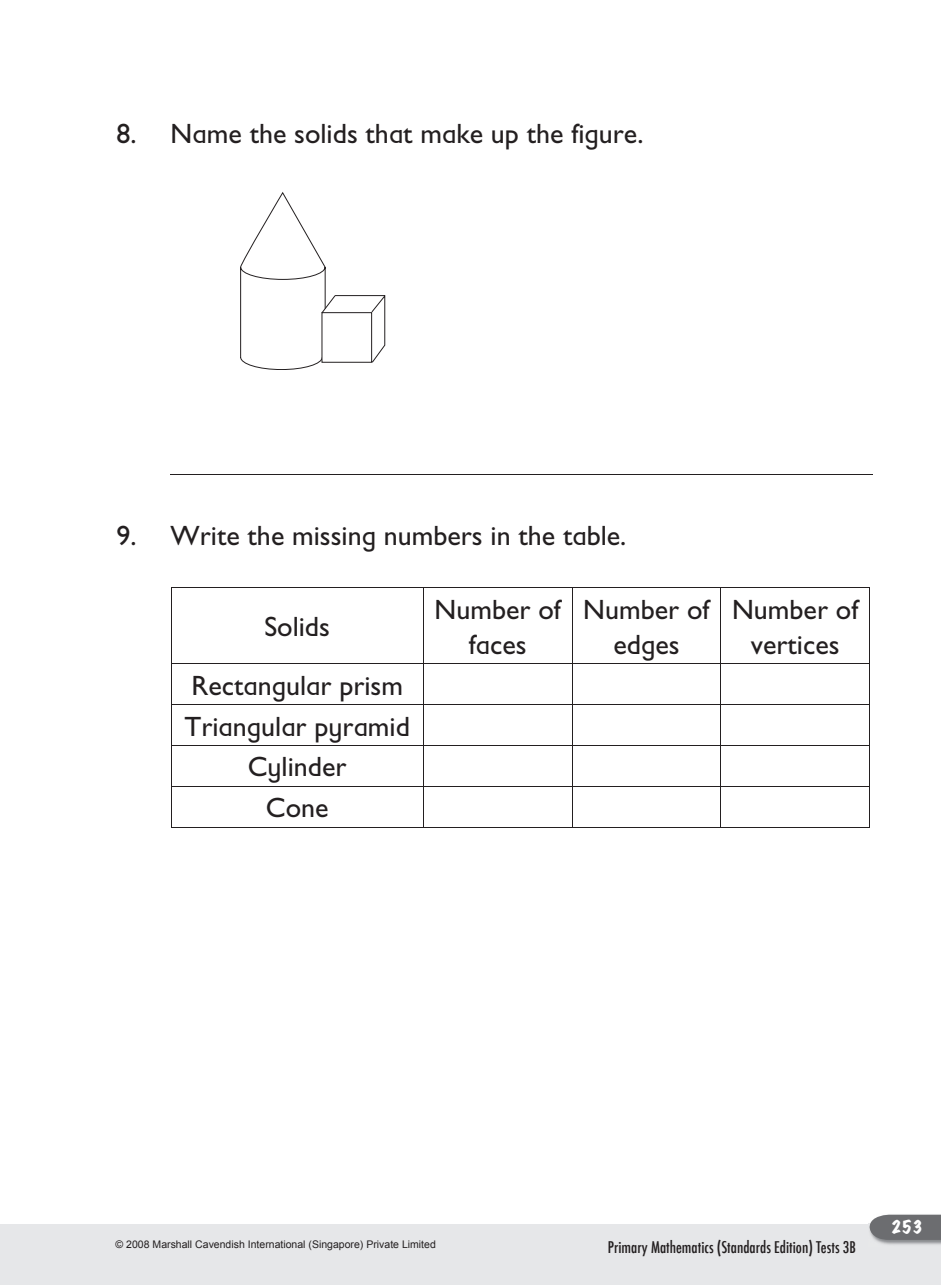
<style>
.page{position:relative;width:941px;height:1285px;background:#fff}
.page>*{position:absolute;margin:0;border:0;box-sizing:border-box;transform-origin:0 0}
.t1{font:28px/35px "Gill Sans Infant";color:#231f20;text-align:center}
.t2{font:500 condensed 15.75px "Futura";color:#231f20}
.t3{font:expanded 15.75px "Marker Felt";color:#fff}
.t4{font:10.5px "Arial";color:#231f20}
</style>
<div class="page">
<hr style="left:0;top:1224px;width:1px;height:61px;background:#e6e7e9">
<div style="left:1px;top:1224px;width:939px;height:61px;background:#e6e7e9"></div>
<img style="left:868px;top:1214px;width:72px;height:31px">
<svg style="left:869px;top:1215px;width:71px;height:25px;background:#737477"></svg>
<svg style="left:240px;top:192px;width:145px;height:178px"></svg>
<hr style="left:170px;top:475px;width:702px;height:1px;background:#231f20">
<hr style="left:170px;top:587px;width:253px;height:1px;background:#231f20">
<hr style="left:170px;top:588px;width:1px;height:75px;background:#231f20">
<hr style="left:423px;top:587px;width:149px;height:1px;background:#231f20">
<hr style="left:422px;top:588px;width:1px;height:75px;background:#231f20">
<hr style="left:572px;top:587px;width:148px;height:1px;background:#231f20">
<hr style="left:571px;top:588px;width:1px;height:75px;background:#231f20">
<hr style="left:720px;top:587px;width:149px;height:1px;background:#231f20">
<hr style="left:720px;top:588px;width:1px;height:75px;background:#231f20">
<hr style="left:868px;top:588px;width:1px;height:75px;background:#231f20">
<hr style="left:170px;top:663px;width:253px;height:1px;background:#231f20">
<hr style="left:170px;top:664px;width:1px;height:40px;background:#231f20">
<hr style="left:423px;top:663px;width:149px;height:1px;background:#231f20">
<hr style="left:422px;top:664px;width:1px;height:40px;background:#231f20">
<hr style="left:572px;top:663px;width:148px;height:1px;background:#231f20">
<hr style="left:571px;top:664px;width:1px;height:40px;background:#231f20">
<hr style="left:720px;top:663px;width:149px;height:1px;background:#231f20">
<hr style="left:720px;top:664px;width:1px;height:40px;background:#231f20">
<hr style="left:868px;top:664px;width:1px;height:40px;background:#231f20">
<hr style="left:170px;top:704px;width:253px;height:1px;background:#231f20">
<hr style="left:170px;top:705px;width:1px;height:40px;background:#231f20">
<hr style="left:423px;top:704px;width:149px;height:1px;background:#231f20">
<hr style="left:422px;top:705px;width:1px;height:40px;background:#231f20">
<hr style="left:572px;top:704px;width:148px;height:1px;background:#231f20">
<hr style="left:571px;top:705px;width:1px;height:40px;background:#231f20">
<hr style="left:720px;top:704px;width:149px;height:1px;background:#231f20">
<hr style="left:720px;top:705px;width:1px;height:40px;background:#231f20">
<hr style="left:868px;top:705px;width:1px;height:40px;background:#231f20">
<hr style="left:170px;top:745px;width:253px;height:1px;background:#231f20">
<hr style="left:170px;top:746px;width:1px;height:40px;background:#231f20">
<hr style="left:423px;top:745px;width:149px;height:1px;background:#231f20">
<hr style="left:422px;top:746px;width:1px;height:40px;background:#231f20">
<hr style="left:572px;top:745px;width:148px;height:1px;background:#231f20">
<hr style="left:571px;top:746px;width:1px;height:40px;background:#231f20">
<hr style="left:720px;top:745px;width:149px;height:1px;background:#231f20">
<hr style="left:720px;top:746px;width:1px;height:40px;background:#231f20">
<hr style="left:868px;top:746px;width:1px;height:40px;background:#231f20">
<hr style="left:170px;top:786px;width:253px;height:1px;background:#231f20">
<hr style="left:170px;top:787px;width:1px;height:40px;background:#231f20">
<hr style="left:423px;top:786px;width:149px;height:1px;background:#231f20">
<hr style="left:422px;top:787px;width:1px;height:40px;background:#231f20">
<hr style="left:572px;top:786px;width:148px;height:1px;background:#231f20">
<hr style="left:571px;top:787px;width:1px;height:40px;background:#231f20">
<hr style="left:720px;top:786px;width:149px;height:1px;background:#231f20">
<hr style="left:720px;top:787px;width:1px;height:40px;background:#231f20">
<hr style="left:868px;top:787px;width:1px;height:40px;background:#231f20">
<hr style="left:170px;top:827px;width:253px;height:1px;background:#231f20">
<hr style="left:423px;top:827px;width:149px;height:1px;background:#231f20">
<hr style="left:572px;top:827px;width:148px;height:1px;background:#231f20">
<hr style="left:720px;top:827px;width:149px;height:1px;background:#231f20">
<p class="t1" style="left:116px;top:116px;width:528px">8. Name the solids that make up the figure.</p>
<p class="t1" style="left:116px;top:519px;width:511px">9. Write the missing numbers in the table.</p>
<p class="t1" style="left:264px;top:610px;width:67px">Solids</p>
<p class="t1" style="left:184px;top:665px;width:227px;line-height:40.8px">Rectangular prism<br>Triangular pyramid<br>Cylinder<br>Cone</p>
<p class="t1" style="left:434px;top:592px;width:128px">Number of faces</p>
<p class="t1" style="left:583px;top:592px;width:128px">Number of edges</p>
<p class="t1" style="left:731px;top:592px;width:128px">Number of vertices</p>
<p class="t4" style="left:116px;top:1238px;width:321px">© 2008 Marshall Cavendish International (Singapore) Private Limited</p>
<p class="t2" style="left:607px;top:1237px;width:249px">Primary Mathematics (Standards Edition) Tests 3B</p>
<p class="t3" style="left:890px;top:1218px;width:33px">253</p>
</div>
